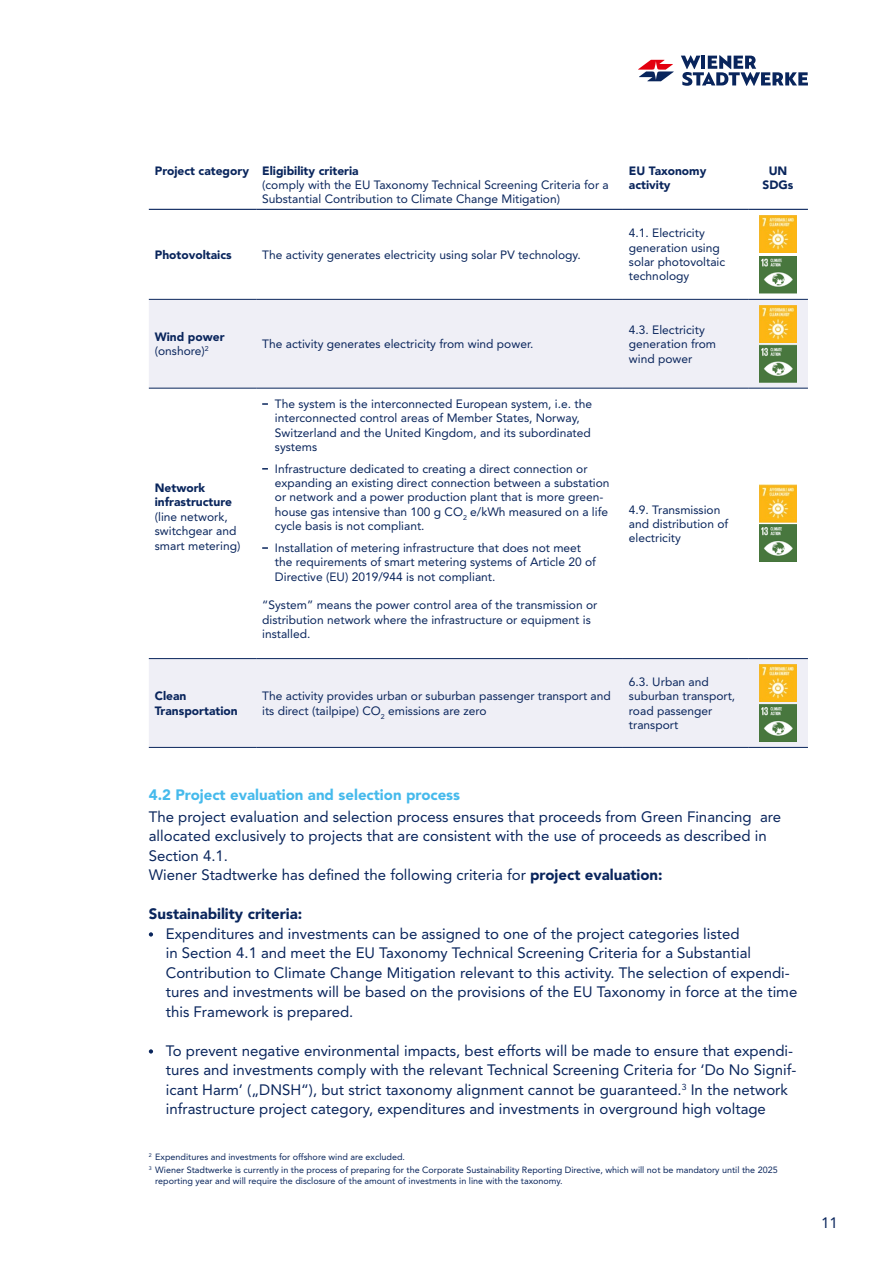
<style>
.page{position:relative;width:893px;height:1263px;background:#fff}
.page>*{position:absolute;margin:0;border:0;box-sizing:border-box;transform-origin:0 0}
.t1{font:15px/19.5px "Avenir LT Std";color:#09255c}
.t2{font:900 15px "Avenir LT Std";color:#46baec}
.t3{font:900 15px "Avenir LT Std";color:#09255c}
.t4{font:12px/14.4px "Avenir LT Std";color:#09255c}
.t5{font:900 12px/14.4px "Avenir LT Std";color:#09255c}
.t6{font:9px/12.9px "Avenir LT Std";color:#09255c}
.s1{font-weight:400}
.s2{font-weight:900}
</style>
<div class="page">
<svg style="left:638px;top:60px;width:36px;height:21px"></svg>
<svg style="left:681px;top:55px;width:127px;height:31px"></svg>
<svg style="left:149px;top:932px;width:4px;height:4px"></svg>
<svg style="left:149px;top:1049px;width:4px;height:4px"></svg>
<svg style="left:149px;top:300px;width:659px;height:447px"></svg>
<hr style="left:149px;top:209px;width:107px;height:1px;background:#09255c">
<hr style="left:256px;top:209px;width:367px;height:1px;background:#09255c">
<hr style="left:623px;top:209px;width:125px;height:1px;background:#09255c">
<hr style="left:748px;top:209px;width:60px;height:1px;background:#09255c">
<hr style="left:149px;top:299px;width:107px;height:1px;background:#09255c">
<hr style="left:256px;top:299px;width:367px;height:1px;background:#09255c">
<hr style="left:623px;top:299px;width:125px;height:1px;background:#09255c">
<hr style="left:748px;top:299px;width:60px;height:1px;background:#09255c">
<hr style="left:149px;top:388px;width:107px;height:1px;background:#09255c">
<hr style="left:256px;top:388px;width:367px;height:1px;background:#09255c">
<hr style="left:623px;top:388px;width:125px;height:1px;background:#09255c">
<hr style="left:748px;top:388px;width:60px;height:1px;background:#09255c">
<hr style="left:149px;top:658px;width:107px;height:1px;background:#09255c">
<hr style="left:256px;top:658px;width:367px;height:1px;background:#09255c">
<hr style="left:623px;top:658px;width:125px;height:1px;background:#09255c">
<hr style="left:748px;top:658px;width:60px;height:1px;background:#09255c">
<hr style="left:149px;top:747px;width:107px;height:1px;background:#09255c">
<hr style="left:256px;top:747px;width:367px;height:1px;background:#09255c">
<hr style="left:623px;top:747px;width:125px;height:1px;background:#09255c">
<hr style="left:748px;top:747px;width:60px;height:1px;background:#09255c">
<img style="left:759px;top:215px;width:37px;height:38px">
<img style="left:759px;top:256px;width:37px;height:37px">
<img style="left:759px;top:305px;width:37px;height:38px">
<img style="left:759px;top:345px;width:37px;height:37px">
<svg style="left:262px;top:403px;width:6px;height:2px"></svg>
<svg style="left:262px;top:468px;width:6px;height:2px"></svg>
<svg style="left:262px;top:547px;width:6px;height:2px"></svg>
<img style="left:759px;top:485px;width:37px;height:37px">
<img style="left:759px;top:525px;width:37px;height:37px">
<img style="left:759px;top:665px;width:38px;height:37px">
<img style="left:759px;top:704px;width:37px;height:37px">
<p class="t5" style="left:155px;top:163px;width:205px">Project category Eligibility criteria</p>
<p class="t4" style="left:262px;top:178px;width:348px">(comply with the EU Taxonomy Technical Screening Criteria for a<br>Substantial Contribution to Climate Change Mitigation)</p>
<p class="t5" style="left:155px;top:247px;width:78px">Photovoltaics</p>
<p class="t4" style="left:262px;top:248px;width:320px">The activity generates electricity using solar PV technology.</p>
<p class="t5" style="left:155px;top:330px;width:71px">Wind power <span class="s1">(onshore)</span><sup>2</sup></p>
<p class="t4" style="left:262px;top:337px;width:273px">The activity generates electricity from wind power.</p>
<p class="t5" style="left:155px;top:480px;width:79px">Network infrastructure</p>
<p class="t4" style="left:155px;top:509px;width:87px">(line network, switchgear and smart metering)</p>
<p class="t4" style="left:275px;top:396px;width:319px">The system is the interconnected European system, i.e. the interconnected control areas of Member States, Norway, Switzerland and the United Kingdom, and its subordinated systems</p>
<p class="t4" style="left:275px;top:461px;width:336px">Infrastructure dedicated to creating a direct connection or expanding an existing direct connection between a substation or network and a power production plant that is more green&shy;house gas intensive than 100 g CO<sub>2</sub> e/kWh measured on a life cycle basis is not compliant.</p>
<p class="t4" style="left:275px;top:540px;width:323px">Installation of metering infrastructure that does not meet the requirements of smart metering systems of Article 20 of<br>Directive (EU) 2019/944 is not compliant.</p>
<p class="t4" style="left:262px;top:598px;width:337px">“System” means the power control area of the transmission or distribution network where the infrastructure or equipment is installed.</p>
<p class="t5" style="left:155px;top:689px;width:84px">Clean<br>Transportation</p>
<p class="t4" style="left:262px;top:689px;width:350px">The activity provides urban or suburban passenger transport and its direct (tailpipe) CO<sub>2</sub> emissions are zero</p>
<p class="t5" style="left:629px;top:163px;width:79px">EU Taxonomy activity</p>
<p class="t5" style="left:763px;top:163px;width:32px;text-align:center">UN<br>SDGs</p>
<p class="t4" style="left:629px;top:226px;width:98px">4.1. Electricity generation using solar photovoltaic technology</p>
<p class="t4" style="left:629px;top:323px;width:89px">4.3. Electricity generation from wind power</p>
<p class="t4" style="left:629px;top:502px;width:101px">4.9. Transmission and distribution of electricity</p>
<p class="t4" style="left:629px;top:675px;width:108px">6.3. Urban and suburban transport, road passenger transport</p>
<p class="t2" style="left:149px;top:786px;width:313px">4.2 Project evaluation and selection process</p>
<p class="t1" style="left:149px;top:807px;width:634px">The project evaluation and selection process ensures that proceeds from Green Financing are allocated exclusively to projects that are consistent with the use of proceeds as described in Section 4.1.<br>Wiener Stadtwerke has defined the following criteria for <span class="s2">project evaluation:</span></p>
<p class="t3" style="left:149px;top:905px;width:155px">Sustainability criteria:</p>
<p class="t1" style="left:166px;top:924px;width:633px">Expenditures and investments can be assigned to one of the project categories listed<br>in Section 4.1 and meet the EU Taxonomy Technical Screening Criteria for a Substantial Contribution to Climate Change Mitigation relevant to this activity. The selection of expendi&shy;tures and investments will be based on the provisions of the EU Taxonomy in force at the time this Framework is prepared.</p>
<p class="t1" style="left:166px;top:1041px;width:632px">To prevent negative environmental impacts, best efforts will be made to ensure that expendi&shy;tures and investments comply with the relevant Technical Screening Criteria for ‘Do No Signif&shy;icant Harm’ („DNSH“), but strict taxonomy alignment cannot be guaranteed.<sup>3</sup> In the network infrastructure project category, expenditures and investments in overground high voltage</p>
<p class="t6" style="left:149px;top:1151px;width:630px"><sup>2</sup> Expenditures and investments for offshore wind are excluded.<br><sup>3</sup> Wiener Stadtwerke is currently in the process of preparing for the Corporate Sustainability Reporting Directive, which will not be mandatory until the 2025</p>
<p class="t6" style="left:155px;top:1174px;width:409px">reporting year and will require the disclosure of the amount of investments in line with the taxonomy.</p>
<p class="t1" style="left:821px;top:1213px;width:18px">11</p>
</div>
